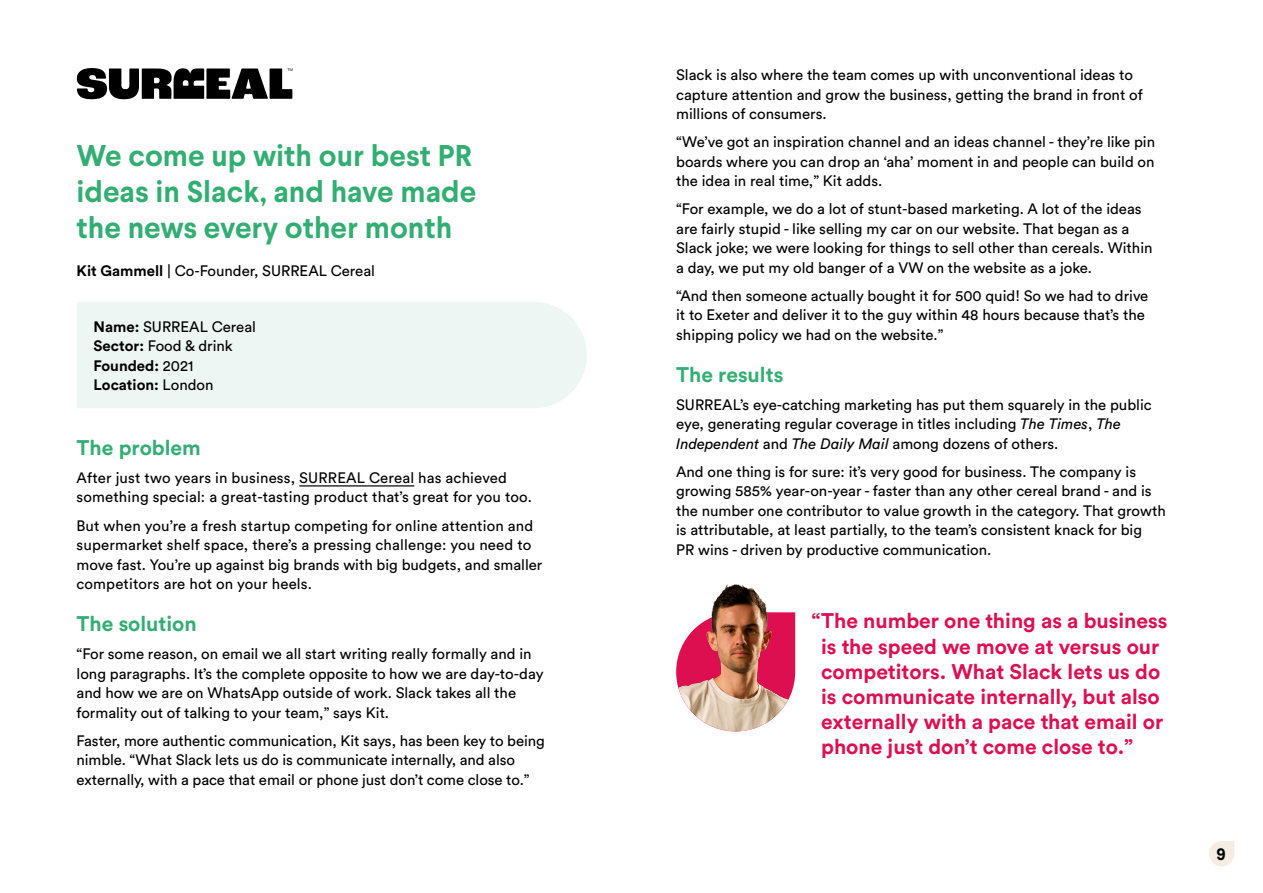
<style>
.page{position:relative;width:1263px;height:893px;background:#fff}
.page>*{position:absolute;margin:0;border:0;box-sizing:border-box;transform-origin:0 0}
.t1{font:700 30px/36px "Larsseit";color:#32ae72}
.t2{font:700 21px/25.2px "Circular Std";color:#dd0f51}
.t3{font:700 21px "Circular Std";color:#32ae72}
.t4{font:700 16.5px "Larsseit";color:#000}
.t5{font:15px/19.5px "Circular Std";color:#000}
.s1{font-weight:700}
.s2{font-style:italic}
</style>
<div class="page">
<svg style="left:77px;top:68px;width:216px;height:31px"></svg>
<hr style="left:299px;top:485px;width:115px;height:1px;background:#000">
<img style="left:676px;top:584px;width:119px;height:147px">
<div style="left:77px;top:302px;width:510px;height:106px;background:#edf6f2"></div>
<svg style="left:1209px;top:841px;width:25px;height:25px"></svg>
<h1 class="t1" style="left:77px;top:138px;width:401px">We come up with our best PR ideas in Slack, and have made the news every other month</h1>
<p class="t5" style="left:77px;top:261px;width:300px"><span class="s1">Kit Gammell</span> | Co-Founder, SURREAL Cereal</p>
<p class="t5" style="left:94px;top:317px;width:164px"><span class="s1">Name:</span> SURREAL Cereal<br><span class="s1">Sector:</span> Food &amp; drink<br><span class="s1">Founded:</span> 2021<br><span class="s1">Location:</span> London</p>
<h2 class="t3" style="left:77px;top:434px;width:126px">The problem</h2>
<p class="t5" style="left:77px;top:468px;width:457px">After just two years in business, SURREAL Cereal has achieved something special: a great-tasting product that’s great for you too.</p>
<p class="t5" style="left:77px;top:515px;width:467px">But when you’re a fresh startup competing for online attention and supermarket shelf space, there’s a pressing challenge: you need to move fast. You’re up against big brands with big budgets, and smaller competitors are hot on your heels.</p>
<h2 class="t3" style="left:77px;top:610px;width:122px">The solution</h2>
<p class="t5" style="left:77px;top:644px;width:468px">“For some reason, on email we all start writing really formally and in long paragraphs. It’s the complete opposite to how we are day-to-day and how we are on WhatsApp outside of work. Slack takes all the formality out of talking to your team,” says Kit.</p>
<p class="t5" style="left:77px;top:730px;width:470px">Faster, more authentic communication, Kit says, has been key to being nimble. “What Slack lets us do is communicate internally, and also externally, with a pace that email or phone just don’t come close to.”</p>
<p class="t5" style="left:676px;top:65px;width:468px">Slack is also where the team comes up with unconventional ideas to capture attention and grow the business, getting the brand in front of millions of consumers.</p>
<p class="t5" style="left:676px;top:132px;width:480px;text-align:justify">“We’ve got an inspiration channel and an ideas channel - they’re like pin boards where you can drop an ‘aha’ moment in and people can build on the idea in real time,” Kit adds.</p>
<p class="t5" style="left:676px;top:199px;width:478px">“For example, we do a lot of stunt-based marketing. A lot of the ideas are fairly stupid - like selling my car on our website. That began as a Slack joke; we were looking for things to sell other than cereals. Within a day, we put my old banger of a VW on the website as a joke.</p>
<p class="t5" style="left:676px;top:285px;width:474px">“And then someone actually bought it for 500 quid! So we had to drive it to Exeter and deliver it to the guy within 48 hours because that’s the shipping policy we had on the website.”</p>
<h2 class="t3" style="left:676px;top:361px;width:109px">The results</h2>
<p class="t5" style="left:676px;top:395px;width:477px">SURREAL’s eye-catching marketing has put them squarely in the public eye, generating regular coverage in titles including <span class="s2">The Times</span>, <span class="s2">The<br>Independent</span> and <span class="s2">The Daily Mail</span> among dozens of others.</p>
<p class="t5" style="left:676px;top:462px;width:491px">And one thing is for sure: it’s very good for business. The company is growing 585% year-on-year - faster than any other cereal brand - and is the number one contributor to value growth in the category. That growth is attributable, at least partially, to the team’s consistent knack for big<br>PR wins - driven by productive communication.</p>
<h2 class="t2" style="left:821px;top:608px;width:348px;text-indent:-10px">“The number one thing as a business is the speed we move at versus our competitors. What Slack lets us do is communicate internally, but also externally with a pace that email or phone just don’t come close to.”</h2>
<p class="t4" style="left:1216px;top:843px;width:11px">9</p>
</div>
